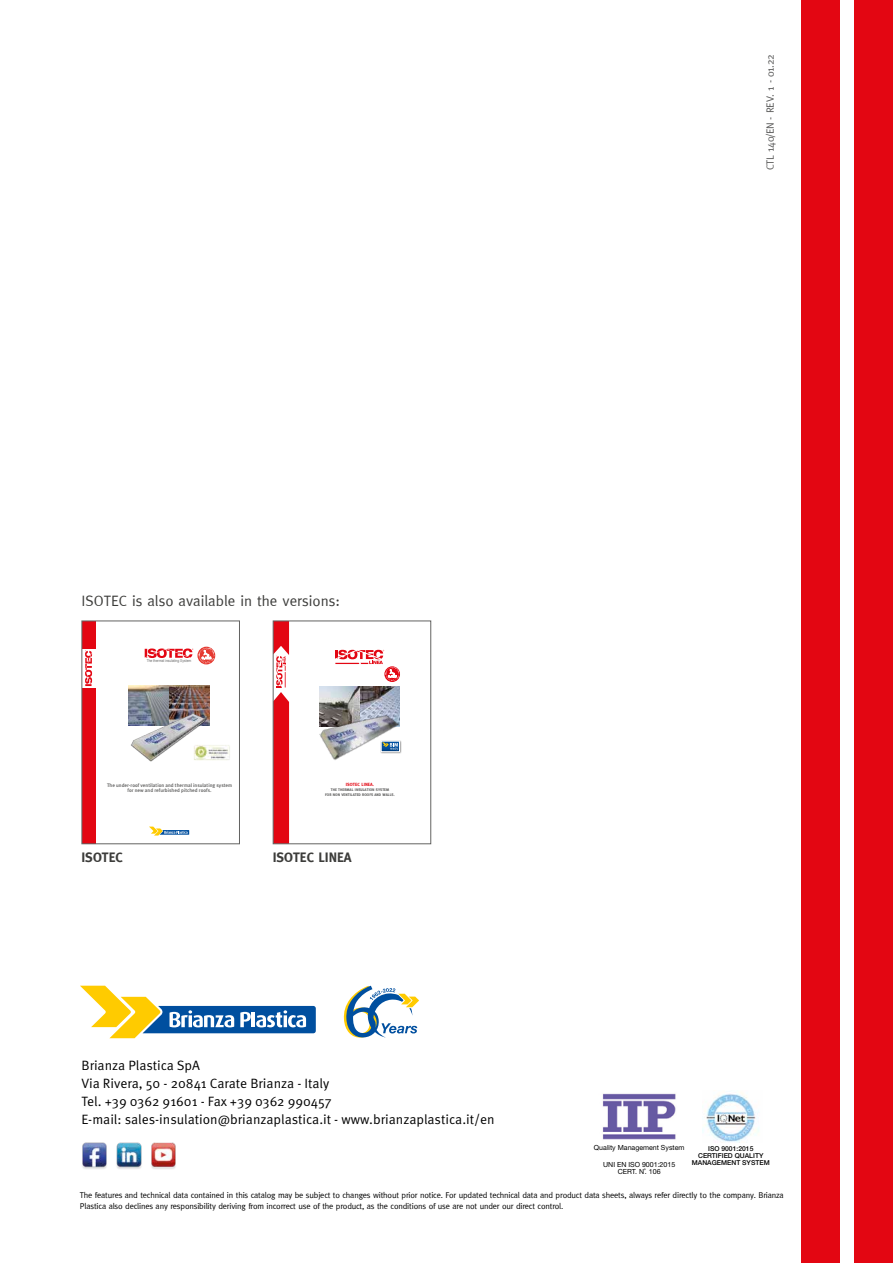
<style>
.page{position:relative;width:893px;height:1263px;background:#fff}
.page>*{position:absolute;margin:0;border:0;box-sizing:border-box;transform-origin:0 0}
.t1{font:15px "Meta Normal";color:#3c3c3a}
.t2{font:13.5px/18px "Meta Pro";color:#000}
.t3{font:700 13.5px "Meta";color:#3c3c3a}
.t4{font:10.5px "Meta Normal";letter-spacing:-.02em;color:#565655}
.t5{font:8.4px/10.5px "Meta Normal";letter-spacing:-.02em;color:#000}
.t6{font:7.05px/7.1px "Helvetica Neue";color:#000;text-align:center}
.t7{font:500 6.75px/6.8px "Helvetica Neue";color:#000;text-align:center}
.t8{font:500 4.95px/5.4px "Meta Pro";letter-spacing:.005em;color:#565655;text-align:center}
.t9{font:700 4.5px "Meta";letter-spacing:.01em;color:#e30612}
.t10{font:4.05px "Arial Narrow";letter-spacing:.005em;color:#6e6e6e}
.t11{font:700 3.75px/5.1px "Meta";letter-spacing:.01em;color:#565655;text-align:center}
</style>
<div class="page">
<div style="left:855px;top:0;width:38px;height:1263px;background:#e30612"></div>
<div style="left:801px;top:0;width:38px;height:1263px;background:#e30612"></div>
<div style="left:82px;top:688px;width:14px;height:156px;background:#e30612"></div>
<div style="left:82px;top:621px;width:14px;height:27px;background:#e30612"></div>
<svg style="left:85px;top:650px;width:7px;height:36px"></svg>
<svg style="left:149px;top:826px;width:40px;height:9px"></svg>
<svg style="left:145px;top:648px;width:48px;height:10px"></svg>
<img style="left:128px;top:685px;width:82px;height:13px">
<svg style="left:197px;top:647px;width:18px;height:17px"></svg>
<svg style="left:199px;top:648px;width:15px;height:15px"></svg>
<img style="left:215px;top:745px;width:15px;height:15px">
<img style="left:128px;top:698px;width:87px;height:64px">
<div style="left:81px;top:620px;width:159px;height:224px;border:1px solid #636362"></div>
<img style="left:319px;top:687px;width:81px;height:7px">
<img style="left:319px;top:694px;width:83px;height:66px">
<svg style="left:275px;top:622px;width:14px;height:220px;background:#e7303a"></svg>
<div style="left:380px;top:740px;width:21px;height:14px;background:#bfbfbf"></div>
<div style="left:381px;top:741px;width:19px;height:11px;border:1px solid #fff"></div>
<svg style="left:381px;top:741px;width:18px;height:11px"></svg>
<svg style="left:384px;top:666px;width:16px;height:16px"></svg>
<svg style="left:335px;top:650px;width:64px;height:31px"></svg>
<div style="left:273px;top:620px;width:158px;height:224px;border:1px solid #636362"></div>
<img style="left:602px;top:1093px;width:74px;height:47px">
<img style="left:702px;top:1092px;width:57px;height:51px">
<img style="left:151px;top:1142px;width:25px;height:27px">
<img style="left:116px;top:1142px;width:26px;height:27px">
<img style="left:82px;top:1142px;width:25px;height:27px">
<svg style="left:80px;top:986px;width:236px;height:52px"></svg>
<svg style="left:344px;top:986px;width:75px;height:52px"></svg>
<p class="t4" style="left:764px;top:170px;width:118px;rotate:-90deg">CTL 140/EN - REV. 1 - 01.22</p>
<h1 class="t1" style="left:81px;top:592px;width:260px">ISOTEC is also available in the versions:</h1>
<p class="t10" style="left:147px;top:658px;width:46px">The thermal insulating System</p>
<p class="t8" style="left:107px;top:782px;width:127px">The under-roof ventilation and thermal insulating system for new and refurbished pitched roofs.</p>
<p class="t9" style="left:346px;top:782px;width:30px">ISOTEC LINEA.</p>
<p class="t11" style="left:325px;top:787px;width:71px">THE THERMAL INSULATION SYSTEM<br>FOR NON VENTILATED ROOFS AND WALLS.</p>
<h2 class="t3" style="left:81px;top:850px;width:43px">ISOTEC</h2>
<h2 class="t3" style="left:273px;top:850px;width:80px">ISOTEC LINEA</h2>
<h2 class="t2" style="left:81px;top:1057px;width:415px">Brianza Plastica SpA<br>Via Rivera, 50 - 20841 Carate Brianza - Italy<br>Tel. +39 0362 91601 - Fax +39 0362 990457<br>E-mail: sales-insulation@brianzaplastica.it - www.brianzaplastica.it/en</h2>
<p class="t6" style="left:594px;top:1144px;width:92px">Quality Management System</p>
<p class="t6" style="left:603px;top:1162px;width:74px">UNI EN ISO 9001:2015<br>CERT. N˚. 106</p>
<p class="t7" style="left:692px;top:1145px;width:79px">ISO 9001:2015<br>CERTIFIED QUALITY<br>MANAGEMENT SYSTEM</p>
<p class="t5" style="left:80px;top:1190px;width:705px">The features and technical data contained in this catalog may be subject to changes without prior notice. For updated technical data and product data sheets, always refer directly to the company. Brianza<br>Plastica also declines any responsibility deriving from incorrect use of the product, as the conditions of use are not under our direct control.</p>
</div>
